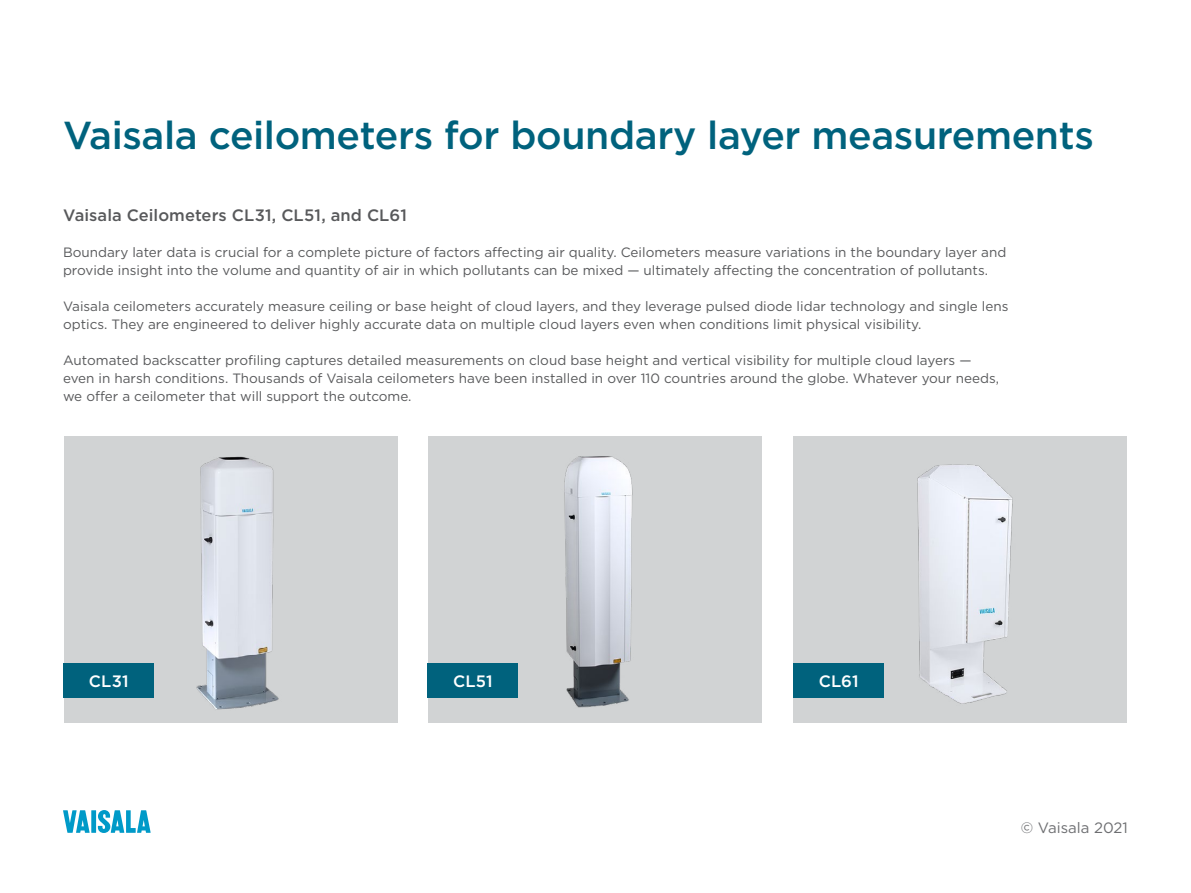
<style>
.page{position:relative;width:1191px;height:893px;background:#fff}
.page>*{position:absolute;margin:0;border:0;box-sizing:border-box;transform-origin:0 0}
.t1{font:500 39px "Gotham";letter-spacing:-.01em;color:#00627d}
.t2{font:500 16.5px "Gotham";letter-spacing:.005em;color:#58595b}
.t3{font:500 16.5px "Gotham";letter-spacing:.005em;color:#fff}
.t4{font:15px "Gotham";color:#6d6e71}
.t5{font:13.5px/18px "Gotham";color:#58595b}
</style>
<div class="page">
<svg style="left:63px;top:810px;width:27px;height:23px"></svg>
<div style="left:91px;top:810px;width:5px;height:23px;background:#009ac8"></div>
<svg style="left:98px;top:810px;width:53px;height:23px"></svg>
<div style="left:64px;top:436px;width:333px;height:286px;background:#d1d3d4"></div>
<img style="left:196px;top:456px;width:83px;height:254px">
<img style="left:428px;top:436px;width:333px;height:286px">
<img style="left:793px;top:436px;width:334px;height:286px">
<div style="left:64px;top:663px;width:90px;height:35px;background:#00627d"></div>
<div style="left:428px;top:663px;width:90px;height:35px;background:#00627d"></div>
<div style="left:793px;top:663px;width:90px;height:35px;background:#00627d"></div>
<h1 class="t1" style="left:63px;top:109px;width:1032px">Vaisala ceilometers for boundary layer measurements</h1>
<p class="t2" style="left:63px;top:204px;width:345px">Vaisala Ceilometers CL31, CL51, and CL61</p>
<p class="t5" style="left:63px;top:242px;width:944px">Boundary later data is crucial for a complete picture of factors affecting air quality. Ceilometers measure variations in the boundary layer and provide insight into the volume and quantity of air in which pollutants can be mixed — ultimately affecting the concentration of pollutants.</p>
<p class="t5" style="left:63px;top:296px;width:947px">Vaisala ceilometers accurately measure ceiling or base height of cloud layers, and they leverage pulsed diode lidar technology and single lens optics. They are engineered to deliver highly accurate data on multiple cloud layers even when conditions limit physical visibility.</p>
<p class="t5" style="left:63px;top:350px;width:937px">Automated backscatter profiling captures detailed measurements on cloud base height and vertical visibility for multiple cloud layers — even in harsh conditions. Thousands of Vaisala ceilometers have been installed in over 110 countries around the globe. Whatever your needs, we offer a ceilometer that will support the outcome.</p>
<p class="t3" style="left:89px;top:670px;width:41px">CL31</p>
<p class="t3" style="left:453px;top:670px;width:41px">CL51</p>
<p class="t3" style="left:819px;top:670px;width:41px">CL61</p>
<p class="t4" style="left:1021px;top:818px;width:108px">© Vaisala 2021</p>
</div>
